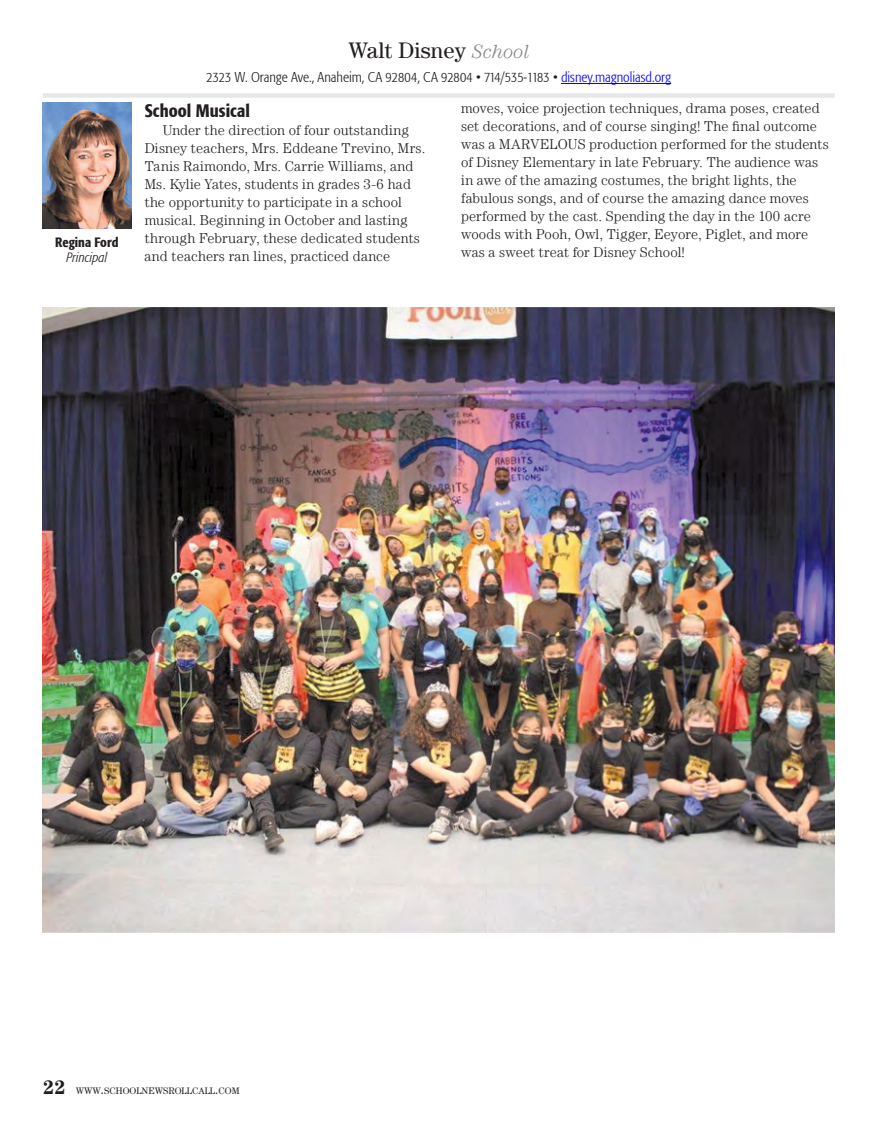
<style>
.page{position:relative;width:878px;height:1121px;background:#fff}
.page>*{position:absolute;margin:0;border:0;box-sizing:border-box;transform-origin:0 0}
.t1{font:22.5px "Century LT";letter-spacing:.005em;color:#231f20}
.t2{font:500 condensed 18px "Formata";color:#231f20}
.t3{font:300 14.25px/18px "Century LT";letter-spacing:.01em;color:#231f20}
.t4{font:300 condensed 14.25px "Formata";color:#231f20}
.t5{font:500 condensed 13.5px "Formata";color:#231f20}
.t6{font:italic 300 condensed 13.5px "Formata";letter-spacing:.005em;color:#231f20}
.t7{font:9.45px "Century LT";color:#231f20}
.s1{font-weight:300;font-style:italic;font-size:19.5px;color:#808285}
.s2{color:#00f}
.s3{font-weight:700;font-size:19.5px}
.s4{font-size:13.5px}
</style>
<div class="page">
<img style="left:43px;top:103px;width:88px;height:126px">
<div style="left:43px;top:93px;width:791px;height:5px;background:#e6e7e8"></div>
<hr style="left:561px;top:83px;width:110px;height:1px;background:#00f">
<img style="left:43px;top:307px;width:791px;height:625px">
<p class="t5" style="left:55px;top:234px;width:65px">Regina Ford</p>
<p class="t6" style="left:66px;top:250px;width:42px">Principal</p>
<h1 class="t1" style="left:348px;top:38px;width:183px">Walt Disney <span class="s1">School</span></h1>
<p class="t4" style="left:206px;top:69px;width:466px">2323 W. Orange Ave., Anaheim, CA 92804, CA 92804 • 714/535-1183 • <span class="s2">disney.magnoliasd.org</span></p>
<p class="t2" style="left:145px;top:99px;width:107px">School Musical</p>
<p class="t3" style="left:145px;top:120px;width:282px;text-indent:18px">Under the direction of four outstanding Disney teachers, Mrs. Eddeane Trevino, Mrs.<br>Tanis Raimondo, Mrs. Carrie Williams, and Ms. Kylie Yates, students in grades 3-6 had the opportunity to participate in a school musical. Beginning in October and lasting through February, these dedicated students and teachers ran lines, practiced dance</p>
<p class="t3" style="left:461px;top:98px;width:369px">moves, voice projection techniques, drama poses, created set decorations, and of course singing! The final outcome was a MARVELOUS production performed for the students of Disney Elementary in late February. The audience was in awe of the amazing costumes, the bright lights, the fabulous songs, and of course the amazing dance moves performed by the cast. Spending the day in the 100 acre woods with Pooh, Owl, Tigger, Eeyore, Piglet, and more was a sweet treat for Disney School!</p>
<p class="t7" style="left:43px;top:1085px;width:198px"><span class="s3">22</span> WWW<span class="s4">.</span>SCHOOLNEWSROLLCALL<span class="s4">.</span>COM</p>
</div>
